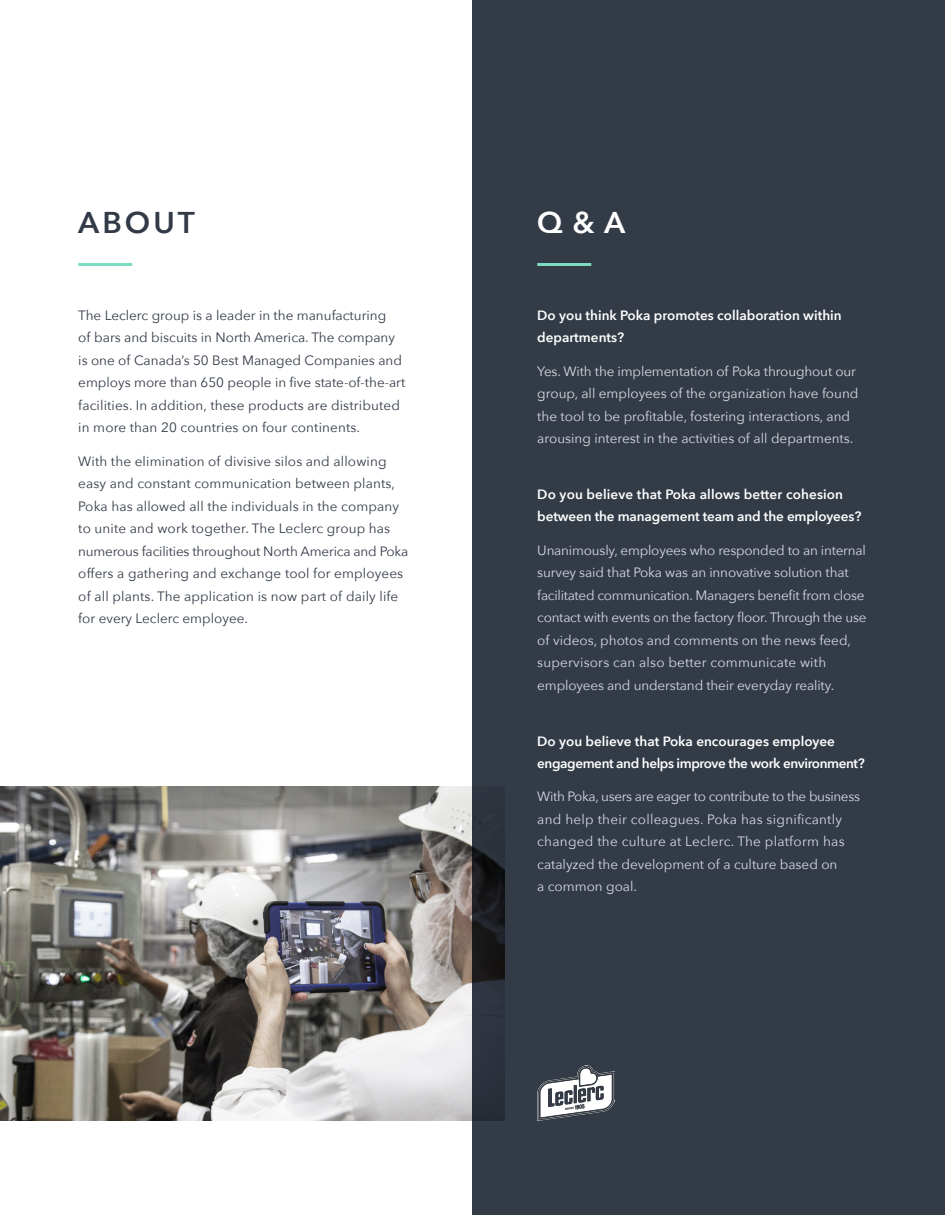
<style>
.page{position:relative;width:945px;height:1215px;background:#fff}
.page>*{position:absolute;margin:0;border:0;box-sizing:border-box;transform-origin:0 0}
.t1{font:600 30px "Avenir Next";letter-spacing:.1em;color:#323a47}
.t2{font:600 30px "Avenir Next";color:#fff}
.t3{font:13.5px/22.5px "Avenir Next";letter-spacing:.01em;color:#323a47}
.t4{font:13.5px/22.5px "Avenir Next";letter-spacing:-.01em;color:#d6d9e3}
.t5{font:13.5px/22.5px "Avenir Next";color:#d9dbe3}
.t6{font:600 13.5px/22.5px "Avenir Next";color:#fff}
.t7{font:600 13.5px/22.5px "Avenir Next";letter-spacing:-.03em;color:#fff}
</style>
<div class="page">
<div style="left:472px;top:0;width:473px;height:1215px;background:#333b47"></div>
<hr style="left:78px;top:263px;width:54px;height:3px;background:#7ddbc2">
<hr style="left:537px;top:263px;width:54px;height:3px;background:#7ddbc2">
<img style="left:0;top:786px;width:505px;height:334px">
<img style="left:537px;top:1065px;width:77px;height:55px">
<h1 class="t1" style="left:78px;top:196px;width:118px">ABOUT</h1>
<p class="t3" style="left:78px;top:303px;width:328px">The Leclerc group is a leader in the manufacturing<br>of bars and biscuits in North America. The company is one of Canada’s 50 Best Managed Companies and employs more than 650 people in five state-of-the-art facilities. In addition, these products are distributed in more than 20 countries on four continents.</p>
<p class="t3" style="left:78px;top:449px;width:332px">With the elimination of divisive silos and allowing easy and constant communication between plants, Poka has allowed all the individuals in the company to unite and work together. The Leclerc group has numerous facilities throughout North America and Poka offers a gathering and exchange tool for employees of all plants. The application is now part of daily life for every Leclerc employee.</p>
<h1 class="t2" style="left:537px;top:196px;width:89px">Q&amp;A</h1>
<p class="t6" style="left:537px;top:303px;width:306px">Do you think Poka promotes collaboration within departments?</p>
<p class="t5" style="left:537px;top:359px;width:323px">Yes. With the implementation of Poka throughout our group, all employees of the organization have found the tool to be profitable, fostering interactions, and arousing interest in the activities of all departments.</p>
<p class="t6" style="left:537px;top:483px;width:326px">Do you believe that Poka allows better cohesion between the management team and the employees?</p>
<p class="t4" style="left:537px;top:538px;width:331px">Unanimously, employees who responded to an internal survey said that Poka was an innovative solution that facilitated communication. Managers benefit from close contact with events on the factory floor. Through the use of videos, photos and comments on the news feed, supervisors can also better communicate with employees and understand their everyday reality.</p>
<p class="t7" style="left:537px;top:729px;width:329px">Do you believe that Poka encourages employee engagement and helps improve the work environment?</p>
<p class="t4" style="left:537px;top:785px;width:324px">With Poka, users are eager to contribute to the business and help their colleagues. Poka has significantly changed the culture at Leclerc. The platform has catalyzed the development of a culture based on<br>a common goal.</p>
</div>
